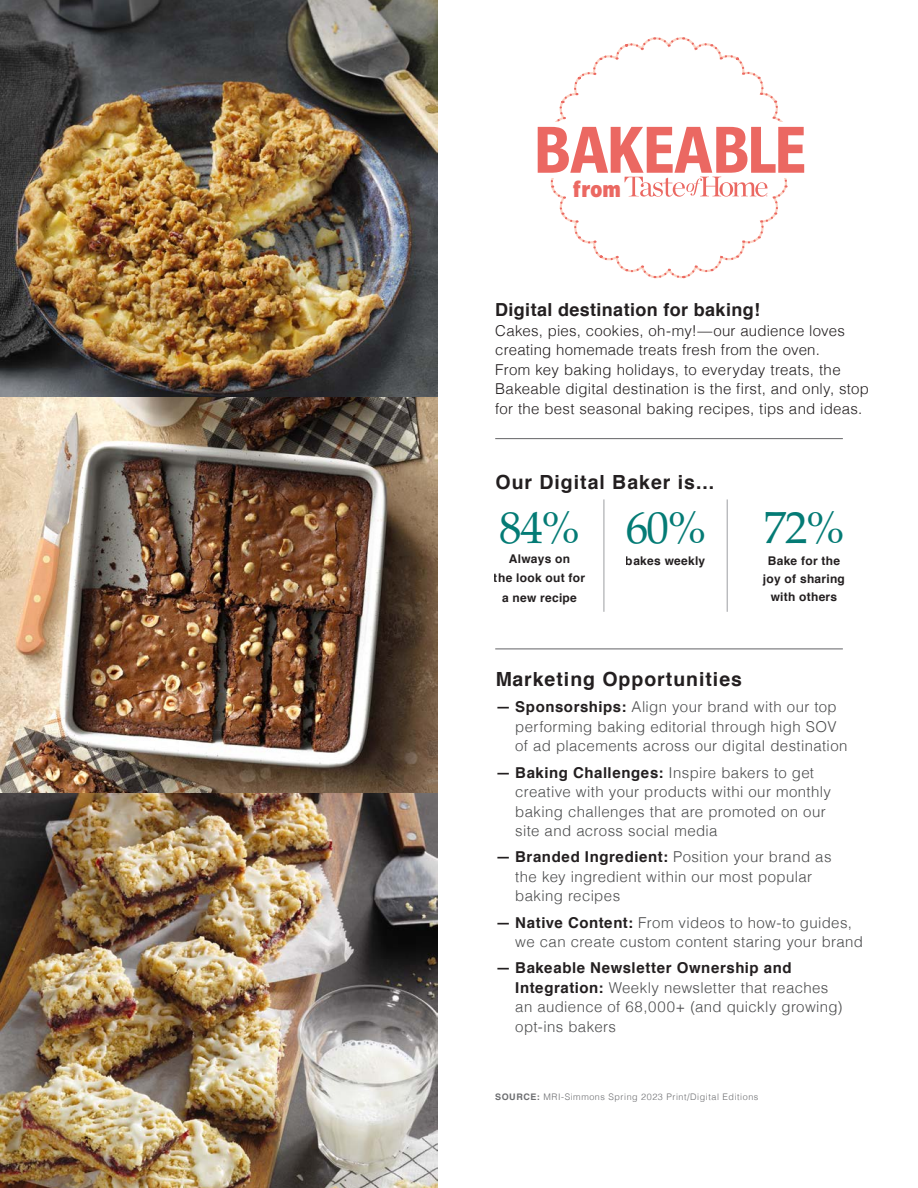
<style>
.page{position:relative;width:918px;height:1188px;background:#fff}
.page>*{position:absolute;margin:0;border:0;box-sizing:border-box;transform-origin:0 0}
.t1{font:700 condensed 72.3px "Slate Std";letter-spacing:-.02em;color:#eb6862}
.t2{font:45px "Palatino";color:#047b75}
.For{font:900 condensed 24.9px "Slate Std";color:#eb6862}
.t3{font:700 19.5px "Helvetica";letter-spacing:.05em;color:#231f20}
.t4{font:700 18px "Helvetica";letter-spacing:.02em;color:#231f20}
.t5{font:300 15px/19.5px "Helvetica";letter-spacing:.025em;color:#4b4c4d}
.t6{font:300 15px/19.5px "Helvetica";letter-spacing:.02em;color:#231f20}
.t7{font:700 12px/19.5px "Helvetica";letter-spacing:.02em;color:#231f20;text-align:center}
.t8{font:300 9px "Helvetica";letter-spacing:.06em;color:#6c6d70}
.s1{font-weight:700;color:#231f20}
.s2{font-weight:700}
</style>
<div class="page">
<img style="left:0;top:0;width:437px;height:1188px">
<hr style="left:495px;top:438px;width:348px;height:1px;background:#636366">
<hr style="left:495px;top:649px;width:348px;height:1px;background:#636366">
<hr style="left:604px;top:499px;width:1px;height:113px;background:#9d9fa2">
<hr style="left:727px;top:499px;width:1px;height:113px;background:#9d9fa2">
<svg style="left:550px;top:37px;width:238px;height:242px"></svg>
<p class="t1" style="left:533px;top:112px;width:274px">BAKEABLE</p>
<p class="For" style="left:573px;top:175px;width:49px">from</p>
<p class="t4" style="left:495px;top:295px;width:266px">Digital destination for baking!</p>
<p class="t6" style="left:495px;top:320px;width:375px">Cakes, pies, cookies, oh-my!—our audience loves creating homemade treats fresh from the oven.<br>From key baking holidays, to everyday treats, the Bakeable digital destination is the first, and only, stop for the best seasonal baking recipes, tips and ideas.</p>
<p class="t3" style="left:496px;top:467px;width:220px">Our Digital Baker is...</p>
<h2 class="t2" style="left:499px;top:502px;width:82px">84%</h2>
<p class="t7" style="left:494px;top:549px;width:93px">Always on<br>the look out for a new recipe</p>
<h2 class="t2" style="left:625px;top:501px;width:82px">60%</h2>
<p class="t7" style="left:626px;top:551px;width:81px">bakes weekly</p>
<p class="t2" style="left:764px;top:501px;width:82px">72%</p>
<p class="t7" style="left:763px;top:552px;width:83px;line-height:18px">Bake for the joy of sharing with others</p>
<h3 class="t3" style="left:495px;top:664px;width:248px">Marketing Opportunities</h3>
<p class="t5" style="left:515px;top:696px;width:334px;text-indent:-20px"><span class="s1">— Sponsorships:</span> Align your brand with our top performing baking editorial through high SOV of ad placements across our digital destination</p>
<p class="t5" style="left:515px;top:762px;width:317px;text-indent:-20px"><span class="s1">— Baking Challenges:</span> Inspire bakers to get creative with your products withi our monthly baking challenges that are promoted on our site and across social media</p>
<p class="t5" style="left:515px;top:846px;width:318px;text-indent:-20px"><span class="s1">— Branded Ingredient:</span> Position your brand as the key ingredient within our most popular baking recipes</p>
<p class="t5" style="left:515px;top:912px;width:349px;text-indent:-20px"><span class="s1">— Native Content:</span> From videos to how-to guides, we can create custom content staring your brand</p>
<p class="t5" style="left:515px;top:957px;width:329px;text-indent:-20px"><span class="s1">— Bakeable Newsletter Ownership and Integration:</span> Weekly newsletter that reaches an audience of 68,000+ (and quickly growing) opt-ins bakers</p>
<p class="t8" style="left:495px;top:1089px;width:265px"><span class="s2">SOURCE:</span> MRI-Simmons Spring 2023 Print/Digital Editions</p>
</div>
